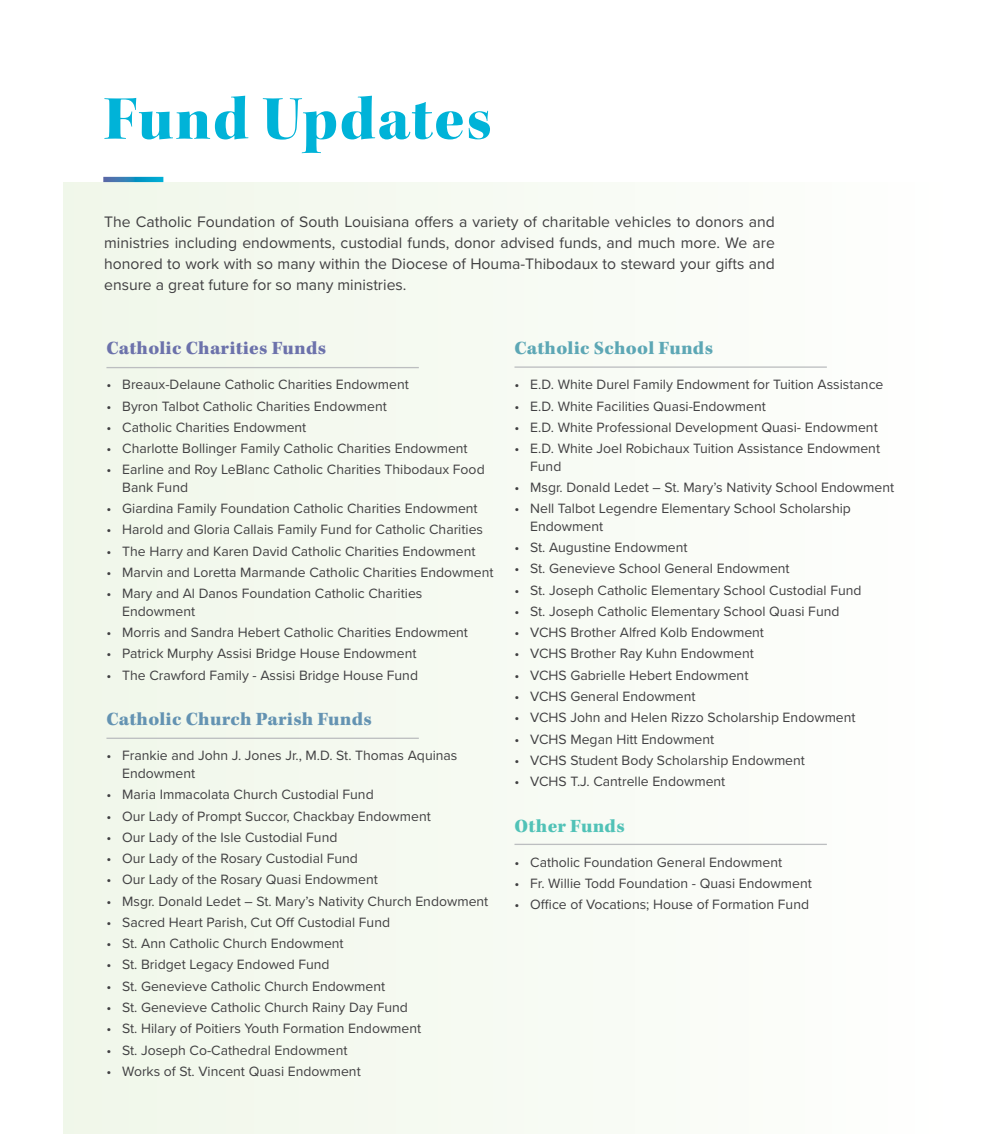
<style>
.page{position:relative;width:1008px;height:1134px;background:#fff}
.page>*{position:absolute;margin:0;border:0;box-sizing:border-box;transform-origin:0 0}
.t1{font:63px "Kepler Std Black Disp";letter-spacing:.035em;color:#00b3d8}
.t2{font:900 19.25px "Kepler Std";letter-spacing:.01em;color:#6493b2}
.t3{font:900 19.25px "Kepler Std";letter-spacing:.01em;color:#6c72ab}
.t4{font:900 19.25px "Kepler Std";letter-spacing:.01em;color:#5da7b5}
.t5{font:900 19.25px "Kepler Std";letter-spacing:.01em;color:#51c2b7}
.t6{font:15.75px/21px "Proxima Nova";color:#414042;text-align:justify}
.t7{font:14px/17.5px "Proxima Nova";color:#414042}
</style>
<div class="page">
<div style="left:63px;top:182px;width:883px;height:952px;background:#f6faf3"></div>
<svg style="left:103px;top:177px;width:60px;height:5px"></svg>
<hr style="left:106px;top:367px;width:313px;height:1px;background:#bcbec0">
<hr style="left:106px;top:738px;width:313px;height:1px;background:#bcbec0">
<hr style="left:514px;top:844px;width:313px;height:1px;background:#bcbec0">
<hr style="left:514px;top:366px;width:313px;height:2px;background:#bcbec0">
<h1 class="t1" style="left:104px;top:82px;width:389px">Fund Updates</h1>
<p class="t6" style="left:104px;top:211px;width:672px">The Catholic Foundation of South Louisiana offers a variety of charitable vehicles to donors and ministries including endowments, custodial funds, donor advised funds, and much more. We are honored to work with so many within the Diocese of Houma-Thibodaux to steward your gifts and ensure a great future for so many ministries.</p>
<h2 class="t3" style="left:106px;top:337px;width:221px">Catholic Charities Funds</h2>
<p class="t7" style="left:106px;top:375px;width:304px">• Breaux-Delaune Catholic Charities Endowment</p>
<p class="t7" style="left:106px;top:397px;width:282px">• Byron Talbot Catholic Charities Endowment</p>
<p class="t7" style="left:106px;top:418px;width:201px">• Catholic Charities Endowment</p>
<p class="t7" style="left:106px;top:439px;width:363px">• Charlotte Bollinger Family Catholic Charities Endowment</p>
<p class="t7" style="left:122px;top:460px;width:364px;text-indent:-16px">• Earline and Roy LeBlanc Catholic Charities Thibodaux Food<br>Bank Fund</p>
<p class="t7" style="left:106px;top:499px;width:373px">• Giardina Family Foundation Catholic Charities Endowment</p>
<p class="t7" style="left:106px;top:520px;width:378px">• Harold and Gloria Callais Family Fund for Catholic Charities</p>
<p class="t7" style="left:106px;top:542px;width:371px">• The Harry and Karen David Catholic Charities Endowment</p>
<p class="t7" style="left:106px;top:563px;width:389px">• Marvin and Loretta Marmande Catholic Charities Endowment</p>
<p class="t7" style="left:122px;top:584px;width:302px;text-indent:-16px">• Mary and Al Danos Foundation Catholic Charities<br>Endowment</p>
<p class="t7" style="left:106px;top:623px;width:363px">• Morris and Sandra Hebert Catholic Charities Endowment</p>
<p class="t7" style="left:106px;top:644px;width:312px">• Patrick Murphy Assisi Bridge House Endowment</p>
<p class="t7" style="left:106px;top:666px;width:313px">• The Crawford Family - Assisi Bridge House Fund</p>
<h2 class="t2" style="left:106px;top:708px;width:267px">Catholic Church Parish Funds</h2>
<p class="t7" style="left:122px;top:746px;width:337px;text-indent:-16px">• Frankie and John J. Jones Jr., M.D. St. Thomas Aquinas<br>Endowment</p>
<p class="t7" style="left:106px;top:785px;width:269px">• Maria Immacolata Church Custodial Fund</p>
<p class="t7" style="left:106px;top:806px;width:326px">• Our Lady of Prompt Succor, Chackbay Endowment</p>
<p class="t7" style="left:106px;top:828px;width:232px">• Our Lady of the Isle Custodial Fund</p>
<p class="t7" style="left:106px;top:849px;width:253px">• Our Lady of the Rosary Custodial Fund</p>
<p class="t7" style="left:106px;top:870px;width:273px">• Our Lady of the Rosary Quasi Endowment</p>
<p class="t7" style="left:106px;top:892px;width:383px">• Msgr. Donald Ledet – St. Mary’s Nativity Church Endowment</p>
<p class="t7" style="left:106px;top:913px;width:285px">• Sacred Heart Parish, Cut Off Custodial Fund</p>
<p class="t7" style="left:106px;top:934px;width:239px">• St. Ann Catholic Church Endowment</p>
<p class="t7" style="left:106px;top:955px;width:225px">• St. Bridget Legacy Endowed Fund</p>
<p class="t7" style="left:106px;top:977px;width:280px">• St. Genevieve Catholic Church Endowment</p>
<p class="t7" style="left:106px;top:998px;width:303px">• St. Genevieve Catholic Church Rainy Day Fund</p>
<p class="t7" style="left:106px;top:1019px;width:316px">• St. Hilary of Poitiers Youth Formation Endowment</p>
<p class="t7" style="left:106px;top:1041px;width:243px">• St. Joseph Co-Cathedral Endowment</p>
<p class="t7" style="left:106px;top:1062px;width:256px">• Works of St. Vincent Quasi Endowment</p>
<h2 class="t4" style="left:514px;top:337px;width:200px">Catholic School Funds</h2>
<p class="t7" style="left:514px;top:375px;width:370px">• E.D. White Durel Family Endowment for Tuition Assistance</p>
<p class="t7" style="left:514px;top:397px;width:253px">• E.D. White Facilities Quasi-Endowment</p>
<p class="t7" style="left:514px;top:418px;width:365px">• E.D. White Professional Development Quasi- Endowment</p>
<p class="t7" style="left:530px;top:439px;width:351px;text-indent:-16px">• E.D. White Joel Robichaux Tuition Assistance Endowment<br>Fund</p>
<p class="t7" style="left:514px;top:478px;width:381px">• Msgr. Donald Ledet – St. Mary’s Nativity School Endowment</p>
<p class="t7" style="left:530px;top:499px;width:322px;text-indent:-16px">• Nell Talbot Legendre Elementary School Scholarship<br>Endowment</p>
<p class="t7" style="left:514px;top:538px;width:175px">• St. Augustine Endowment</p>
<p class="t7" style="left:514px;top:559px;width:277px">• St. Genevieve School General Endowment</p>
<p class="t7" style="left:514px;top:581px;width:349px">• St. Joseph Catholic Elementary School Custodial Fund</p>
<p class="t7" style="left:514px;top:602px;width:327px">• St. Joseph Catholic Elementary School Quasi Fund</p>
<p class="t7" style="left:514px;top:623px;width:251px">• VCHS Brother Alfred Kolb Endowment</p>
<p class="t7" style="left:514px;top:644px;width:241px">• VCHS Brother Ray Kuhn Endowment</p>
<p class="t7" style="left:514px;top:666px;width:235px">• VCHS Gabrielle Hebert Endowment</p>
<p class="t7" style="left:514px;top:687px;width:183px">• VCHS General Endowment</p>
<p class="t7" style="left:514px;top:708px;width:343px">• VCHS John and Helen Rizzo Scholarship Endowment</p>
<p class="t7" style="left:514px;top:729px;width:201px">• VCHS Megan Hitt Endowment</p>
<p class="t7" style="left:514px;top:751px;width:292px">• VCHS Student Body Scholarship Endowment</p>
<p class="t7" style="left:514px;top:772px;width:212px">• VCHS T.J. Cantrelle Endowment</p>
<h2 class="t5" style="left:514px;top:815px;width:112px">Other Funds</h2>
<p class="t7" style="left:514px;top:853px;width:269px">• Catholic Foundation General Endowment</p>
<p class="t7" style="left:514px;top:874px;width:299px">• Fr. Willie Todd Foundation - Quasi Endowment</p>
<p class="t7" style="left:514px;top:895px;width:296px">• Office of Vocations; House of Formation Fund</p>
</div>
